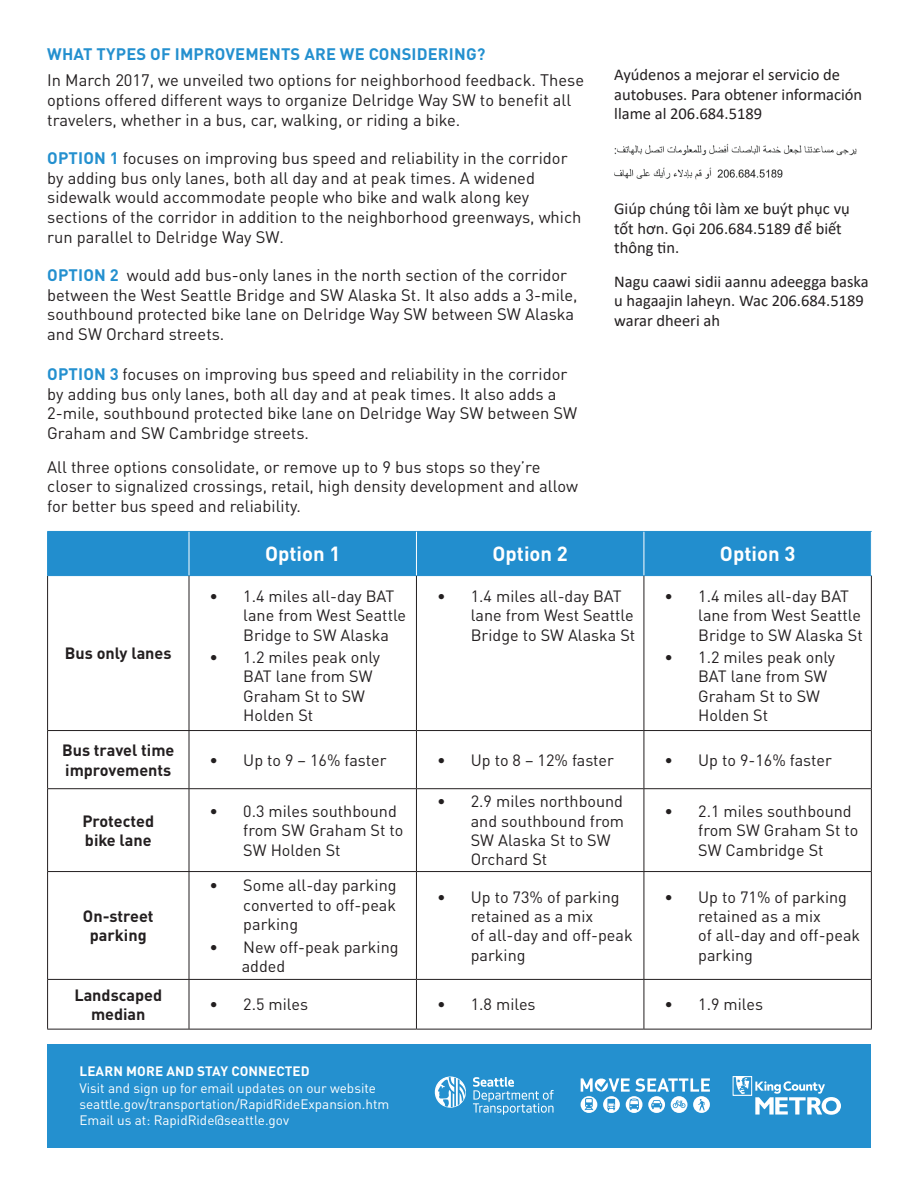
<style>
.page{position:relative;width:918px;height:1188px;background:#fff}
.page>*{position:absolute;margin:0;border:0;box-sizing:border-box;transform-origin:0 0}
.t1{font:700 20.25px "DINOT";color:#fff}
.t2{font:16.5px/19.8px "DINOT";color:#231f20}
.t3{font:16.5px/19.8px "Calibri";color:#231f20}
.t4{font:700 16.5px "DINOT";letter-spacing:.01em;color:#2490cf}
.t5{font:16.2px/19.5px "DINOT";color:#231f20}
.t6{font:700 16.2px/19.5px "DINOT";color:#231f20}
.t7{font:13.5px/16.2px "DINOT";color:#fff}
.t8{font:700 13.5px "DINOT";letter-spacing:.01em;color:#fff}
.s1{font-weight:700;color:#2490cf}
</style>
<div class="page">
<div style="left:47px;top:1044px;width:824px;height:104px;background:#2490cf"></div>
<svg style="left:581px;top:1096px;width:16px;height:17px"></svg>
<svg style="left:603px;top:1096px;width:17px;height:17px"></svg>
<svg style="left:626px;top:1096px;width:17px;height:17px"></svg>
<svg style="left:648px;top:1096px;width:17px;height:17px"></svg>
<svg style="left:671px;top:1096px;width:16px;height:17px"></svg>
<div style="left:693px;top:1096px;width:17px;height:17px;background:#fff;border-radius:50%"></div>
<svg style="left:584px;top:1098px;width:9px;height:12px"></svg>
<svg style="left:629px;top:1099px;width:10px;height:11px"></svg>
<svg style="left:651px;top:1100px;width:11px;height:10px"></svg>
<svg style="left:673px;top:1100px;width:12px;height:8px"></svg>
<svg style="left:698px;top:1099px;width:7px;height:12px"></svg>
<svg style="left:607px;top:1099px;width:8px;height:11px"></svg>
<svg style="left:581px;top:1078px;width:129px;height:14px"></svg>
<svg style="left:473px;top:1077px;width:81px;height:38px"></svg>
<div style="left:435px;top:1077px;width:30px;height:30px;background:#fff;border-radius:50%"></div>
<div style="left:435px;top:1077px;width:31px;height:31px;border:1px solid #fff;border-radius:50%"></div>
<svg style="left:438px;top:1077px;width:27px;height:30px"></svg>
<img style="left:614px;top:144px;width:243px;height:36px">
<svg style="left:733px;top:1077px;width:108px;height:38px"></svg>
<div style="left:733px;top:1077px;width:19px;height:18px;border:1px solid #fff"></div>
<div style="left:48px;top:532px;width:823px;height:43px;background:#228ece"></div>
<hr style="left:47px;top:531px;width:142px;height:1px;background:#228ece">
<hr style="left:47px;top:532px;width:1px;height:43px;background:#228ece">
<hr style="left:189px;top:531px;width:227px;height:1px;background:#228ece">
<hr style="left:416px;top:531px;width:228px;height:1px;background:#228ece">
<hr style="left:644px;top:531px;width:228px;height:1px;background:#228ece">
<hr style="left:47px;top:575px;width:142px;height:1px;background:#228ece">
<hr style="left:189px;top:575px;width:227px;height:1px;background:#228ece">
<hr style="left:416px;top:575px;width:228px;height:1px;background:#228ece">
<hr style="left:644px;top:575px;width:228px;height:1px;background:#228ece">
<hr style="left:189px;top:532px;width:1px;height:43px;background:#fff">
<hr style="left:416px;top:532px;width:1px;height:43px;background:#fff">
<hr style="left:644px;top:532px;width:1px;height:43px;background:#fff">
<hr style="left:47px;top:576px;width:1px;height:154px;background:#231f20">
<hr style="left:189px;top:576px;width:1px;height:154px;background:#231f20">
<hr style="left:416px;top:576px;width:1px;height:154px;background:#231f20">
<hr style="left:644px;top:576px;width:1px;height:154px;background:#231f20">
<hr style="left:871px;top:576px;width:1px;height:154px;background:#231f20">
<hr style="left:47px;top:730px;width:142px;height:1px;background:#231f20">
<hr style="left:47px;top:731px;width:1px;height:57px;background:#231f20">
<hr style="left:189px;top:730px;width:227px;height:1px;background:#231f20">
<hr style="left:189px;top:731px;width:1px;height:57px;background:#231f20">
<hr style="left:416px;top:730px;width:228px;height:1px;background:#231f20">
<hr style="left:416px;top:731px;width:1px;height:57px;background:#231f20">
<hr style="left:644px;top:730px;width:228px;height:1px;background:#231f20">
<hr style="left:644px;top:731px;width:1px;height:57px;background:#231f20">
<hr style="left:871px;top:731px;width:1px;height:57px;background:#231f20">
<hr style="left:47px;top:788px;width:142px;height:1px;background:#231f20">
<hr style="left:47px;top:789px;width:1px;height:82px;background:#231f20">
<hr style="left:189px;top:788px;width:227px;height:1px;background:#231f20">
<hr style="left:189px;top:789px;width:1px;height:82px;background:#231f20">
<hr style="left:416px;top:788px;width:228px;height:1px;background:#231f20">
<hr style="left:416px;top:789px;width:1px;height:82px;background:#231f20">
<hr style="left:644px;top:788px;width:228px;height:1px;background:#231f20">
<hr style="left:644px;top:789px;width:1px;height:82px;background:#231f20">
<hr style="left:871px;top:789px;width:1px;height:82px;background:#231f20">
<hr style="left:47px;top:871px;width:142px;height:1px;background:#231f20">
<hr style="left:47px;top:872px;width:1px;height:107px;background:#231f20">
<hr style="left:189px;top:871px;width:227px;height:1px;background:#231f20">
<hr style="left:189px;top:872px;width:1px;height:107px;background:#231f20">
<hr style="left:416px;top:871px;width:228px;height:1px;background:#231f20">
<hr style="left:416px;top:872px;width:1px;height:107px;background:#231f20">
<hr style="left:644px;top:871px;width:228px;height:1px;background:#231f20">
<hr style="left:644px;top:872px;width:1px;height:107px;background:#231f20">
<hr style="left:871px;top:872px;width:1px;height:107px;background:#231f20">
<hr style="left:47px;top:979px;width:142px;height:1px;background:#231f20">
<hr style="left:47px;top:980px;width:1px;height:49px;background:#231f20">
<hr style="left:189px;top:979px;width:227px;height:1px;background:#231f20">
<hr style="left:189px;top:980px;width:1px;height:49px;background:#231f20">
<hr style="left:416px;top:979px;width:228px;height:1px;background:#231f20">
<hr style="left:416px;top:980px;width:1px;height:49px;background:#231f20">
<hr style="left:644px;top:979px;width:228px;height:1px;background:#231f20">
<hr style="left:644px;top:980px;width:1px;height:49px;background:#231f20">
<hr style="left:871px;top:980px;width:1px;height:49px;background:#231f20">
<hr style="left:47px;top:1029px;width:142px;height:1px;background:#231f20">
<hr style="left:189px;top:1029px;width:227px;height:1px;background:#231f20">
<hr style="left:416px;top:1029px;width:228px;height:1px;background:#231f20">
<hr style="left:644px;top:1029px;width:228px;height:1px;background:#231f20">
<p class="t4" style="left:47px;top:43px;width:440px">WHAT TYPES OF IMPROVEMENTS ARE WE CONSIDERING?</p>
<p class="t2" style="left:47px;top:70px;width:538px">In March 2017, we unveiled two options for neighborhood feedback. These options offered different ways to organize Delridge Way SW to benefit all travelers, whether in a bus, car, walking, or riding a bike.</p>
<p class="t2" style="left:47px;top:148px;width:536px"><span class="s1">OPTION 1</span> focuses on improving bus speed and reliability in the corridor by adding bus only lanes, both all day and at peak times. A widened sidewalk would accommodate people who bike and walk along key sections of the corridor in addition to the neighborhood greenways, which run parallel to Delridge Way SW.</p>
<p class="t2" style="left:47px;top:265px;width:532px"><span class="s1">OPTION 2</span> would add bus-only lanes in the north section of the corridor between the West Seattle Bridge and SW Alaska St. It also adds a 3-mile, southbound protected bike lane on Delridge Way SW between SW Alaska and SW Orchard streets.</p>
<p class="t2" style="left:47px;top:364px;width:532px"><span class="s1">OPTION 3</span> focuses on improving bus speed and reliability in the corridor by adding bus only lanes, both all day and at peak times. It also adds a 2-mile, southbound protected bike lane on Delridge Way SW between SW Graham and SW Cambridge streets.</p>
<p class="t2" style="left:47px;top:456px;width:532px">All three options consolidate, or remove up to 9 bus stops so they’re closer to signalized crossings, retail, high density development and allow for better bus speed and reliability.</p>
<p class="t1" style="left:265px;top:541px;width:77px">Option 1</p>
<p class="t1" style="left:493px;top:541px;width:77px">Option 2</p>
<p class="t1" style="left:720px;top:541px;width:77px">Option 3</p>
<p class="t3" style="left:614px;top:64px;width:250px">Ayúdenos a mejorar el servicio de autobuses. Para obtener información llame al 206.684.5189</p>
<p class="t3" style="left:614px;top:198px;width:237px">Giúp chúng tôi làm xe buýt phục vụ tốt hơn. Gọi 206.684.5189 để biết thông tin.</p>
<p class="t3" style="left:614px;top:271px;width:256px">Nagu caawi sidii aannu adeegga baska u hagaajin laheyn. Wac 206.684.5189 warar dheeri ah</p>
<p class="t6" style="left:65px;top:643px;width:108px">Bus only lanes</p>
<p class="t5" style="left:243px;top:586px;width:164px;text-indent:-34px">• 1.4 miles all-day BAT lane from West Seattle<br>Bridge to SW Alaska</p>
<p class="t5" style="left:243px;top:647px;width:138px;text-indent:-34px">• 1.2 miles peak only<br>BAT lane from SW<br>Graham St to SW<br>Holden St</p>
<p class="t5" style="left:471px;top:586px;width:166px;text-indent:-34px">• 1.4 miles all-day BAT lane from West Seattle<br>Bridge to SW Alaska St</p>
<p class="t5" style="left:698px;top:586px;width:166px;text-indent:-34px">• 1.4 miles all-day BAT lane from West Seattle<br>Bridge to SW Alaska St</p>
<p class="t5" style="left:698px;top:647px;width:138px;text-indent:-34px">• 1.2 miles peak only<br>BAT lane from SW<br>Graham St to SW<br>Holden St</p>
<p class="t6" style="left:62px;top:740px;width:114px">Bus travel time improvements</p>
<p class="t5" style="left:210px;top:750px;width:178px">• Up to 9 – 16% faster</p>
<p class="t5" style="left:437px;top:750px;width:178px">• Up to 8 – 12% faster</p>
<p class="t5" style="left:665px;top:750px;width:169px">• Up to 9-16% faster</p>
<p class="t6" style="left:82px;top:811px;width:73px">Protected bike lane</p>
<p class="t5" style="left:243px;top:801px;width:162px;text-indent:-34px">• 0.3 miles southbound from SW Graham St to<br>SW Holden St</p>
<p class="t5" style="left:471px;top:791px;width:155px;text-indent:-34px">• 2.9 miles northbound and southbound from<br>SW Alaska St to SW<br>Orchard St</p>
<p class="t5" style="left:698px;top:801px;width:162px;text-indent:-34px">• 2.1 miles southbound from SW Graham St to<br>SW Cambridge St</p>
<p class="t6" style="left:83px;top:906px;width:72px;text-align:center">On-street parking</p>
<p class="t5" style="left:243px;top:875px;width:155px;text-align:justify;text-indent:-34px">• Some all-day parking converted to off-peak parking</p>
<p class="t5" style="left:242px;top:937px;width:158px;text-indent:-32px">• New off-peak parking added</p>
<p class="t5" style="left:471px;top:887px;width:163px;text-indent:-34px">• Up to 73% of parking retained as a mix<br>of all-day and off-peak parking</p>
<p class="t5" style="left:698px;top:887px;width:163px;text-indent:-34px">• Up to 71% of parking retained as a mix<br>of all-day and off-peak parking</p>
<p class="t6" style="left:74px;top:985px;width:89px;text-align:center">Landscaped median</p>
<p class="t5" style="left:210px;top:995px;width:100px">• 2.5 miles</p>
<p class="t5" style="left:437px;top:995px;width:100px">• 1.8 miles</p>
<p class="t5" style="left:664px;top:995px;width:100px">• 1.9 miles</p>
<p class="t8" style="left:79px;top:1063px;width:232px">LEARN MORE AND STAY CONNECTED</p>
<p class="t7" style="left:79px;top:1079px;width:311px">Visit and sign up for email updates on our website seattle.gov/transportation/RapidRideExpansion.htm<br>Email us at: RapidRide@seattle.gov</p>
</div>
